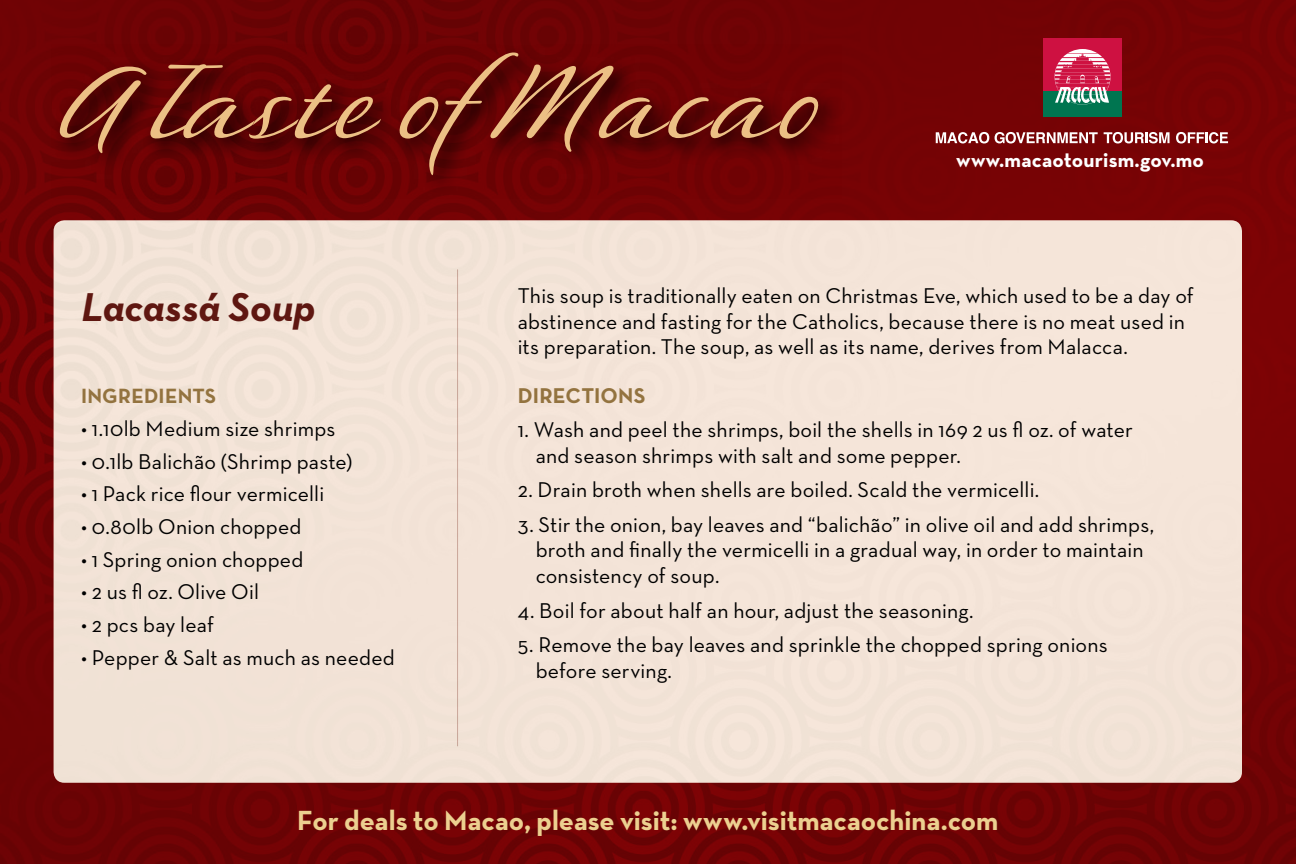
<style>
.page{position:relative;width:1296px;height:864px;background:#fff}
.page>*{position:absolute;margin:0;border:0;box-sizing:border-box;transform-origin:0 0}
.t1{font:120px "P22 Sweepy OT";letter-spacing:.025em;color:#ecc085}
.t2{font:italic 700 40.8px "Neutra Text";color:#5f1711}
.t3{font:700 28.2px "Neutra Text";color:#ecd090}
.t4{font:21.6px/25.5px "Neutra Text";letter-spacing:.01em;color:#000}
.t5{font:700 21.6px "Neutra Text";letter-spacing:.01em;color:#93733f}
.t6{font:700 21px "Neutra Text";letter-spacing:.01em;color:#fff}
.t7{font:700 21px "Neutra Text";letter-spacing:.01em;color:#93733f}
</style>
<div class="page">
<img style="left:0;top:0;width:1296px;height:864px">
<div style="left:54px;top:220px;width:1188px;height:563px;background:#f4e4d8"></div>
<hr style="left:457px;top:269px;width:1px;height:477px;background:#a9756c">
<svg style="left:52px;top:44px;width:790px;height:155px;background:#630103"></svg>
<div style="left:1043px;top:91px;width:79px;height:26px;background:#007550"></div>
<div style="left:1043px;top:38px;width:79px;height:53px;background:#ce1141"></div>
<svg style="left:1055px;top:49px;width:56px;height:56px"></svg>
<svg style="left:936px;top:132px;width:53px;height:11px"></svg>
<svg style="left:995px;top:132px;width:103px;height:11px"></svg>
<svg style="left:1104px;top:132px;width:66px;height:11px"></svg>
<svg style="left:1176px;top:132px;width:52px;height:11px"></svg>
<h1 class="t1" style="left:63px;top:49px;width:760px">A Taste of Macao</h1>
<p class="t6" style="left:956px;top:147px;width:249px">www.macaotourism.gov.mo</p>
<h2 class="t2" style="left:81px;top:281px;width:235px">Lacassá Soup</h2>
<p class="t4" style="left:518px;top:283px;width:678px">This soup is traditionally eaten on Christmas Eve, which used to be a day of abstinence and fasting for the Catholics, because there is no meat used in its preparation. The soup, as well as its name, derives from Malacca.</p>
<p class="t7" style="left:81px;top:383px;width:137px">INGREDIENTS</p>
<p class="t4" style="left:81px;top:416px;width:256px">• 1.10lb Medium size shrimps</p>
<p class="t4" style="left:81px;top:448px;width:273px">• 0.1lb Balichão (Shrimp paste)</p>
<p class="t4" style="left:81px;top:481px;width:245px">• 1 Pack rice flour vermicelli</p>
<p class="t4" style="left:81px;top:513px;width:222px">• 0.80lb Onion chopped</p>
<p class="t4" style="left:81px;top:546px;width:224px">• 1 Spring onion chopped</p>
<p class="t4" style="left:81px;top:579px;width:179px">• 2 us fl oz. Olive Oil</p>
<p class="t4" style="left:81px;top:611px;width:134px">• 2 pcs bay leaf</p>
<p class="t4" style="left:81px;top:644px;width:315px">• Pepper &amp; Salt as much as needed</p>
<p class="t5" style="left:518px;top:382px;width:129px">DIRECTIONS</p>
<p class="t4" style="left:536px;top:417px;width:599px;text-indent:-18px">1. Wash and peel the shrimps, boil the shells in 169 2 us fl oz. of water and season shrimps with salt and some pepper.</p>
<p class="t4" style="left:518px;top:477px;width:523px">2. Drain broth when shells are boiled. Scald the vermicelli.</p>
<p class="t4" style="left:536px;top:512px;width:620px;text-indent:-18px">3. Stir the onion, bay leaves and “balichão” in olive oil and add shrimps, broth and finally the vermicelli in a gradual way, in order to maintain consistency of soup.</p>
<p class="t4" style="left:518px;top:597px;width:457px">4. Boil for about half an hour, adjust the seasoning.</p>
<p class="t4" style="left:536px;top:632px;width:574px;text-indent:-18px">5. Remove the bay leaves and sprinkle the chopped spring onions before serving.</p>
<h3 class="t3" style="left:297px;top:802px;width:703px">For deals to Macao, please visit: www.visitmacaochina.com</h3>
</div>
